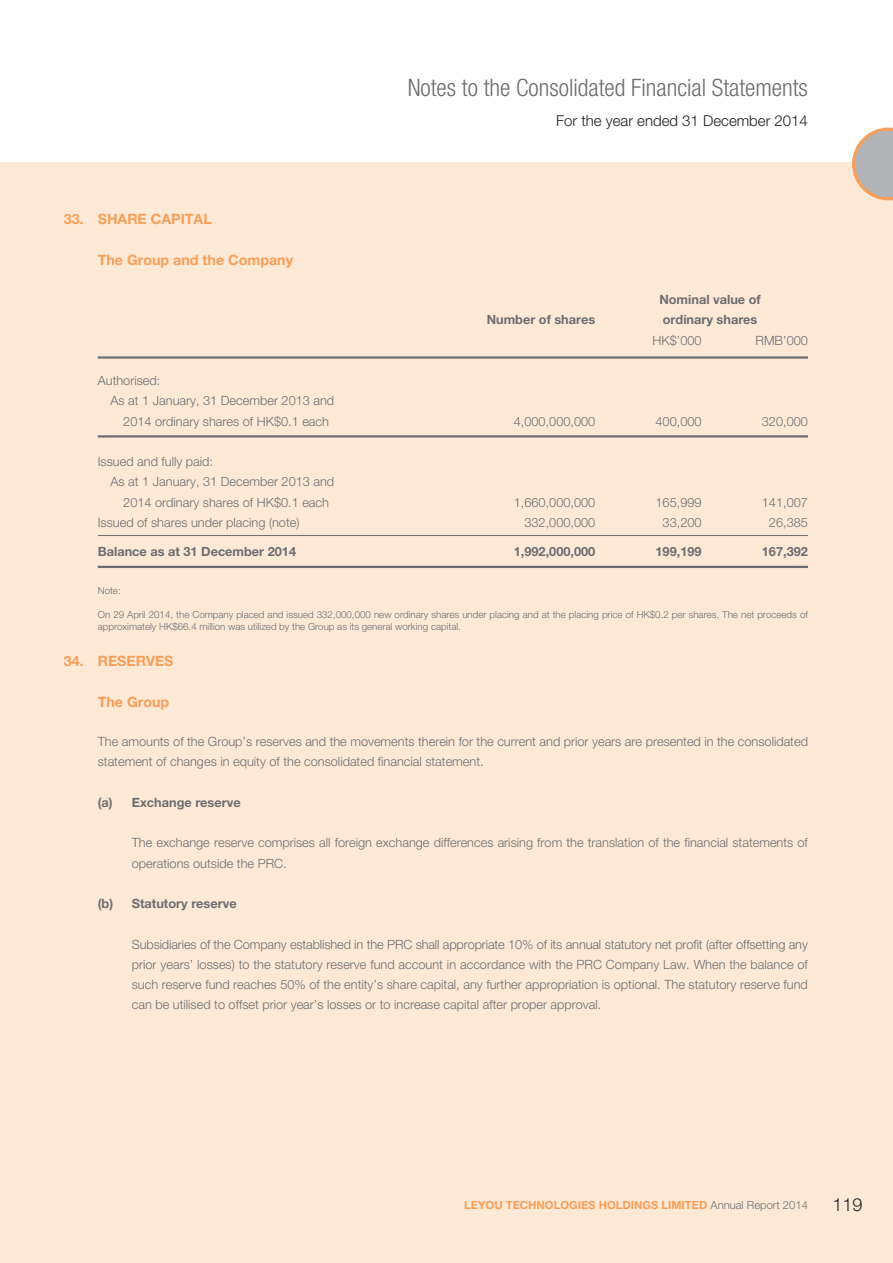
<style>
.page{position:relative;width:893px;height:1263px;background:#fff}
.page>*{position:absolute;margin:0;border:0;box-sizing:border-box;transform-origin:0 0}
.t1{font:300 condensed 24px "Helvetica Neue LT Std";color:#6c6d70}
.t2{font:300 18px "Helvetica Neue LT Std";color:#231f20}
.t3{font:300 15px "Helvetica Neue LT Std";color:#231f20}
.t4{font:700 14.25px "Helvetica Neue LT Std";color:#f89e58}
.t5{font:300 12.75px/20.2px "Helvetica Neue LT Std";color:#6c6d70}
.t6{font:700 12.75px "Helvetica Neue LT Std";color:#6c6d70}
.t7{font:700 11.25px "Helvetica Neue LT Std";color:#f89e58}
.t8{font:300 11.25px "Helvetica Neue LT Std";color:#6c6d70}
.t9{font:300 9.75px/12px "Helvetica Neue LT Std";color:#6c6d70}
.s1{font-weight:300;color:#6c6d70}
</style>
<div class="page">
<div style="left:0;top:162px;width:893px;height:1101px;background:#fee9d6"></div>
<svg style="left:852px;top:128px;width:41px;height:72px"></svg>
<hr style="left:98px;top:356px;width:710px;height:3px;background:#6c6d70">
<hr style="left:98px;top:435px;width:710px;height:2px;background:#6c6d70">
<hr style="left:98px;top:535px;width:710px;height:1px;background:#6c6d70">
<hr style="left:98px;top:566px;width:710px;height:2px;background:#6c6d70">
<p class="t4" style="left:64px;top:214px;width:150px">33. SHARE CAPITAL</p>
<p class="t4" style="left:98px;top:255px;width:197px">The Group and the Company</p>
<h1 class="t1" style="left:408px;top:79px;width:402px">Notes to the Consolidated Financial Statements</h1>
<p class="t3" style="left:556px;top:115px;width:253px">For the year ended 31 December 2014</p>
<p class="t6" style="left:659px;top:295px;width:103px">Nominal value of</p>
<p class="t6" style="left:487px;top:315px;width:110px">Number of shares</p>
<p class="t6" style="left:663px;top:315px;width:96px">ordinary shares</p>
<p class="t5" style="left:652px;top:332px;width:51px">HK$’000</p>
<p class="t5" style="left:755px;top:332px;width:54px">RMB’000</p>
<p class="t5" style="left:98px;top:372px;width:64px">Authorised:</p>
<p class="t5" style="left:111px;top:392px;width:225px">As at 1 January, 31 December 2013 and</p>
<p class="t5" style="left:123px;top:413px;width:207px">2014 ordinary shares of HK$0.1 each</p>
<p class="t5" style="left:514px;top:413px;width:83px">4,000,000,000</p>
<p class="t5" style="left:655px;top:413px;width:48px">400,000</p>
<p class="t5" style="left:762px;top:413px;width:48px">320,000</p>
<p class="t5" style="left:98px;top:453px;width:117px">Issued and fully paid:</p>
<p class="t5" style="left:111px;top:473px;width:225px">As at 1 January, 31 December 2013 and</p>
<p class="t5" style="left:123px;top:494px;width:207px">2014 ordinary shares of HK$0.1 each</p>
<p class="t5" style="left:514px;top:494px;width:83px">1,660,000,000</p>
<p class="t5" style="left:655px;top:494px;width:48px">165,999</p>
<p class="t5" style="left:762px;top:494px;width:48px">141,007</p>
<p class="t5" style="left:98px;top:514px;width:203px">Issued of shares under placing (note)</p>
<p class="t5" style="left:524px;top:514px;width:72px">332,000,000</p>
<p class="t5" style="left:663px;top:514px;width:40px">33,200</p>
<p class="t5" style="left:769px;top:514px;width:40px">26,385</p>
<p class="t6" style="left:98px;top:547px;width:200px">Balance as at 31 December 2014</p>
<p class="t6" style="left:514px;top:547px;width:83px">1,992,000,000</p>
<p class="t6" style="left:655px;top:547px;width:48px">199,199</p>
<p class="t6" style="left:762px;top:547px;width:48px">167,392</p>
<p class="t9" style="left:98px;top:586px;width:24px">Note:</p>
<p class="t9" style="left:98px;top:610px;width:712px">On 29 April 2014, the Company placed and issued 332,000,000 new ordinary shares under placing and at the placing price of HK$0.2 per shares. The net proceeds of approximately HK$66.4 million was utilized by the Group as its general working capital.</p>
<p class="t4" style="left:64px;top:656px;width:111px">34. RESERVES</p>
<p class="t4" style="left:98px;top:697px;width:73px">The Group</p>
<p class="t5" style="left:98px;top:733px;width:712px">The amounts of the Group’s reserves and the movements therein for the current and prior years are presented in the consolidated statement of changes in equity of the consolidated financial statement.</p>
<p class="t6" style="left:98px;top:798px;width:144px">(a) Exchange reserve</p>
<p class="t5" style="left:132px;top:834px;width:678px">The exchange reserve comprises all foreign exchange differences arising from the translation of the financial statements of operations outside the PRC.</p>
<p class="t6" style="left:98px;top:899px;width:140px">(b) Statutory reserve</p>
<p class="t5" style="left:132px;top:935px;width:678px;text-align:justify">Subsidiaries of the Company established in the PRC shall appropriate 10% of its annual statutory net profit (after offsetting any prior years’ losses) to the statutory reserve fund account in accordance with the PRC Company Law. When the balance of such reserve fund reaches 50% of the entity’s share capital, any further appropriation is optional. The statutory reserve fund can be utilised to offset prior year’s losses or to increase capital after proper approval.</p>
<p class="t7" style="left:518px;top:1200px;width:79px">SUMPO FOOD</p>
<p class="t8" style="left:802px;top:1200px;width:8px">3</p>
<h2 class="t2" style="left:832px;top:1198px;width:32px">119</h2>
<p class="t7" style="left:464px;top:1200px;width:345px">LEYOU TECHNOLOGIES HOLDINGS LIMITED <span class="s1">Annual Report 2014</span></p>
</div>
